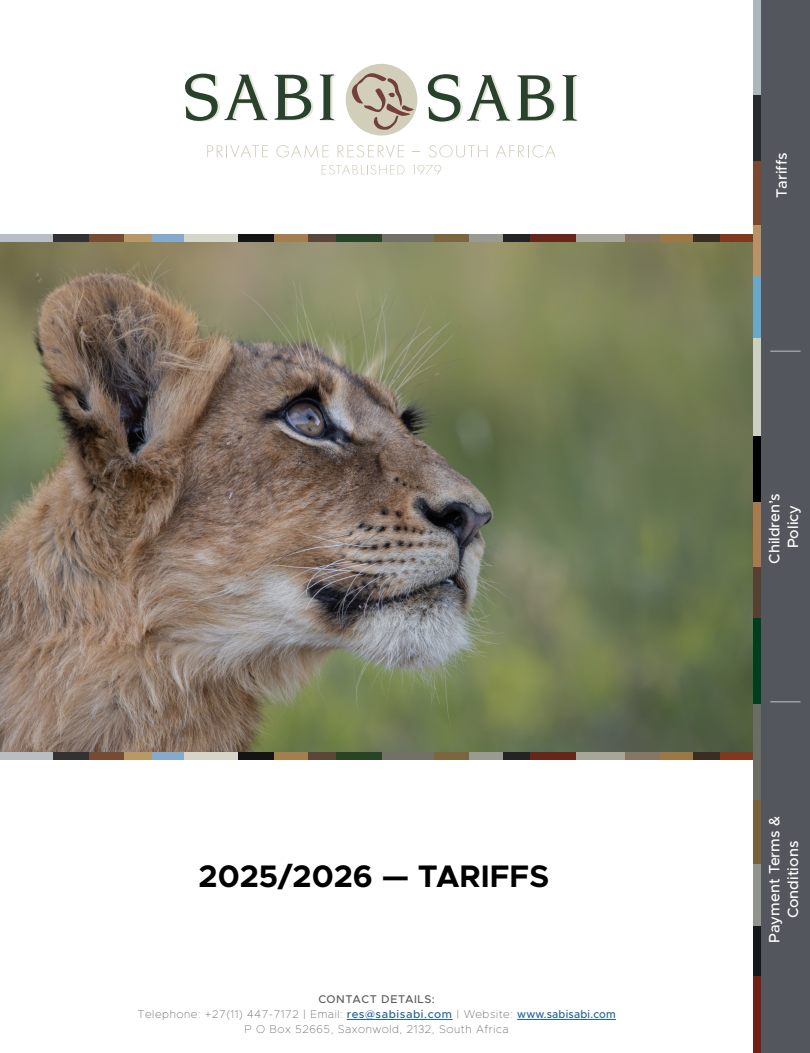
<style>
.page{position:relative;width:810px;height:1053px;background:#fff}
.page>*{position:absolute;margin:0;border:0;box-sizing:border-box;transform-origin:0 0}
.t1{font:700 31.25px "Metropolis";color:#000}
.t2{font:500 15px/18.8px "Metropolis";color:#fff;text-align:center}
.t3{font:100 11.25px/15px "Metropolis";letter-spacing:.05em;color:#5b5c60;text-align:center}
.s1{font-weight:500}
.s2{font-weight:500;color:#215e9e}
</style>
<div class="page">
<img style="left:0;top:242px;width:753px;height:510px">
<div style="left:574px;top:234px;width:57px;height:8px;background:#a6a798"></div>
<div style="left:659px;top:234px;width:35px;height:8px;background:#9c7846"></div>
<div style="left:625px;top:234px;width:35px;height:8px;background:#867666"></div>
<div style="left:720px;top:234px;width:45px;height:8px;background:#81391d"></div>
<div style="left:694px;top:234px;width:26px;height:8px;background:#3a2e22"></div>
<div style="left:0;top:234px;width:59px;height:8px;background:#b9bec4"></div>
<div style="left:88px;top:234px;width:36px;height:8px;background:#764b33"></div>
<div style="left:53px;top:234px;width:36px;height:8px;background:#323234"></div>
<div style="left:151px;top:234px;width:47px;height:8px;background:#85aacd"></div>
<div style="left:124px;top:234px;width:27px;height:8px;background:#b79968"></div>
<div style="left:185px;top:234px;width:59px;height:8px;background:#d5d6c7"></div>
<div style="left:273px;top:234px;width:36px;height:8px;background:#a47e4f"></div>
<div style="left:238px;top:234px;width:36px;height:8px;background:#151415"></div>
<div style="left:336px;top:234px;width:47px;height:8px;background:#284325"></div>
<div style="left:309px;top:234px;width:27px;height:8px;background:#5a4739"></div>
<div style="left:383px;top:234px;width:57px;height:8px;background:#737165"></div>
<div style="left:469px;top:234px;width:34px;height:8px;background:#999a92"></div>
<div style="left:434px;top:234px;width:35px;height:8px;background:#7b673f"></div>
<div style="left:530px;top:234px;width:45px;height:8px;background:#66271a"></div>
<div style="left:503px;top:234px;width:27px;height:8px;background:#242424"></div>
<div style="left:346px;top:64px;width:71px;height:71px;background:#d1ceba;border-radius:50%"></div>
<svg style="left:352px;top:73px;width:62px;height:57px"></svg>
<svg style="left:185px;top:74px;width:84px;height:48px"></svg>
<svg style="left:275px;top:75px;width:38px;height:45px"></svg>
<svg style="left:320px;top:74px;width:16px;height:47px"></svg>
<svg style="left:428px;top:74px;width:128px;height:48px"></svg>
<svg style="left:563px;top:75px;width:16px;height:46px"></svg>
<svg style="left:207px;top:145px;width:61px;height:13px"></svg>
<svg style="left:276px;top:145px;width:53px;height:13px"></svg>
<svg style="left:338px;top:145px;width:66px;height:13px"></svg>
<svg style="left:429px;top:145px;width:59px;height:12px"></svg>
<svg style="left:496px;top:145px;width:60px;height:12px"></svg>
<svg style="left:322px;top:165px;width:83px;height:9px"></svg>
<svg style="left:413px;top:165px;width:28px;height:9px"></svg>
<hr style="left:347px;top:1019px;width:106px;height:1px;background:#215e9e">
<hr style="left:517px;top:1019px;width:99px;height:1px;background:#215e9e">
<div style="left:574px;top:752px;width:57px;height:8px;background:#a6a798"></div>
<div style="left:659px;top:752px;width:35px;height:8px;background:#9c7846"></div>
<div style="left:625px;top:752px;width:35px;height:8px;background:#867666"></div>
<div style="left:720px;top:752px;width:45px;height:8px;background:#81391d"></div>
<div style="left:694px;top:752px;width:26px;height:8px;background:#3a2e22"></div>
<div style="left:0;top:752px;width:59px;height:8px;background:#b9bec4"></div>
<div style="left:88px;top:752px;width:36px;height:8px;background:#764b33"></div>
<div style="left:53px;top:752px;width:36px;height:8px;background:#323234"></div>
<div style="left:151px;top:752px;width:47px;height:8px;background:#85aacd"></div>
<div style="left:124px;top:752px;width:27px;height:8px;background:#b79968"></div>
<div style="left:185px;top:752px;width:59px;height:8px;background:#d5d6c7"></div>
<div style="left:273px;top:752px;width:36px;height:8px;background:#a47e4f"></div>
<div style="left:238px;top:752px;width:36px;height:8px;background:#151415"></div>
<div style="left:336px;top:752px;width:47px;height:8px;background:#284325"></div>
<div style="left:309px;top:752px;width:27px;height:8px;background:#5a4739"></div>
<div style="left:383px;top:752px;width:57px;height:8px;background:#737165"></div>
<div style="left:469px;top:752px;width:34px;height:8px;background:#999a92"></div>
<div style="left:434px;top:752px;width:35px;height:8px;background:#7b673f"></div>
<div style="left:530px;top:752px;width:45px;height:8px;background:#66271a"></div>
<div style="left:503px;top:752px;width:27px;height:8px;background:#242424"></div>
<div style="left:760px;top:0;width:50px;height:1052px;background:#53565c"></div>
<div style="left:753px;top:0;width:8px;height:105px;background:#abb6bd"></div>
<div style="left:753px;top:160px;width:8px;height:65px;background:#7c4730"></div>
<div style="left:753px;top:95px;width:8px;height:65px;background:#272a2f"></div>
<div style="left:753px;top:276px;width:8px;height:86px;background:#6aa8ca"></div>
<div style="left:753px;top:225px;width:8px;height:51px;background:#b99367"></div>
<div style="left:753px;top:338px;width:8px;height:109px;background:#ccd0c1"></div>
<div style="left:753px;top:501px;width:8px;height:66px;background:#a97a4e"></div>
<div style="left:753px;top:436px;width:8px;height:66px;background:#000002"></div>
<div style="left:753px;top:618px;width:8px;height:86px;background:#003f1e"></div>
<div style="left:753px;top:567px;width:8px;height:51px;background:#564034"></div>
<div style="left:753px;top:704px;width:8px;height:106px;background:#6b6c62"></div>
<div style="left:753px;top:862px;width:8px;height:64px;background:#90948d"></div>
<div style="left:753px;top:799px;width:8px;height:64px;background:#78613c"></div>
<div style="left:753px;top:976px;width:8px;height:76px;background:#701e16"></div>
<div style="left:753px;top:926px;width:8px;height:50px;background:#14181b"></div>
<hr style="left:770px;top:701px;width:31px;height:1px;background:#a9acb2">
<hr style="left:770px;top:350px;width:31px;height:2px;background:#a9acb2">
<h1 class="t1" style="left:199px;top:856px;width:352px">2025/2026 — TARIFFS</h1>
<p class="t3" style="left:137px;top:991px;width:480px"><span class="s1">CONTACT DETAILS:<br></span>Telephone: +27(11) 447-7172 | Email: <span class="s2">res@sabisabi.com</span> | Website: <span class="s2">www.sabisabi.com<br></span>P O Box 52665, Saxonwold, 2132, South Africa</p>
<h2 class="t2" style="left:772px;top:198px;width:47px;rotate:-90deg">Tariffs</h2>
<h2 class="t2" style="left:765px;top:563px;width:72px;rotate:-90deg">Children’s<br>Policy</h2>
<h2 class="t2" style="left:765px;top:943px;width:128px;rotate:-90deg">Payment Terms &amp;<br>Conditions</h2>
</div>
